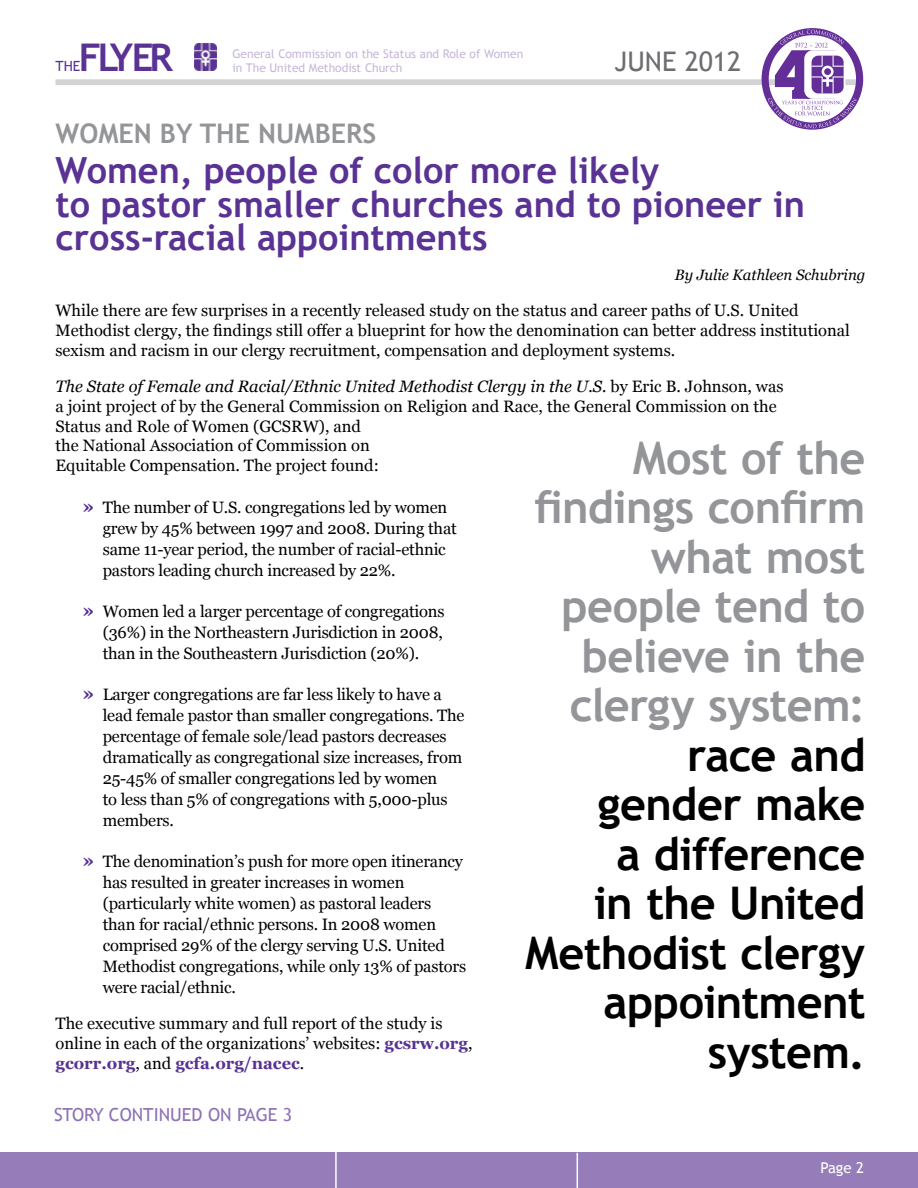
<style>
.page{position:relative;width:918px;height:1188px;background:#fff}
.page>*{position:absolute;margin:0;border:0;box-sizing:border-box;transform-origin:0 0}
.t1{font:700 45px/49.5px "Trebuchet MS";letter-spacing:-.015em;color:#000;text-align:right}
.t2{font:700 45px/49.5px "Trebuchet MS";letter-spacing:-.015em;color:#939598;text-align:right}
.t3{font:700 38.1px "Trebuchet MS";letter-spacing:-.09em;color:#593294}
.t4{font:700 36px/33.6px "Trebuchet MS";color:#593294}
.t5{font:700 27px "Trebuchet MS";color:#939598}
.t6{font:27px "Trebuchet MS";color:#6d6e71}
.t7{font:18px "Trebuchet MS";color:#8d72b5}
.t8{font:16.5px/21px "Georgia";letter-spacing:-.01em;color:#000}
.t9{font:italic 15px "Georgia";color:#000}
.t10{font:15px "Trebuchet MS";color:#fff}
.t11{font:14.1px "Trebuchet MS";color:#593294}
.t12{font:12px/14.4px "Trebuchet MS";color:#c6b8d9}
.s1{font-style:italic}
.s2{font-weight:700;font-size:19.5px;color:#522e91}
.s3{font-weight:700;color:#593294}
</style>
<div class="page">
<img style="left:194px;top:43px;width:23px;height:27px">
<div style="left:56px;top:79px;width:807px;height:6px;background:#d1d3d4"></div>
<div style="left:0;top:1153px;width:918px;height:35px;background:#967dba"></div>
<svg style="left:762px;top:28px;width:101px;height:102px"></svg>
<hr style="left:335px;top:1151px;width:2px;height:37px;background:#fff">
<hr style="left:577px;top:1153px;width:1px;height:35px;background:#fff">
<h2 class="t3" style="left:79px;top:34px;width:96px">Flyer</h2>
<p class="t12" style="left:232px;top:46px;width:292px">General Commission on the Status and Role of Women in The United Methodist Church</p>
<h3 class="t6" style="left:614px;top:46px;width:128px">JUNE 2012</h3>
<p class="t11" style="left:56px;top:58px;width:26px">the</p>
<h3 class="t5" style="left:56px;top:116px;width:257px">Women by the Numbers</h3>
<h3 class="t4" style="left:56px;top:154px;width:751px">Women, people of color more likely<br>to pastor smaller churches and to pioneer in cross-racial appointments</h3>
<p class="t9" style="left:675px;top:266px;width:192px">By Julie Kathleen Schubring</p>
<p class="t8" style="left:56px;top:301px;width:796px;line-height:19.8px">While there are few surprises in a recently released study on the status and career paths of U.S. United<br>Methodist clergy, the findings still offer a blueprint for how the denomination can better address institutional sexism and racism in our clergy recruitment, compensation and deployment systems.</p>
<p class="t8" style="left:56px;top:377px;width:730px;line-height:19.8px"><span class="s1">The State of Female and Racial/Ethnic United Methodist Clergy in the U.S.</span> by Eric B. Johnson, was a joint project of by the General Commission on Religion and Race, the General Commission on the Status and Role of Women (GCSRW), and<br>the National Association of Commission on<br>Equitable Compensation. The project found:</p>
<p class="t8" style="left:103px;top:497px;width:356px;text-indent:-20px"><span class="s2">»</span> The number of U.S. congregations led by women grew by 45% between 1997 and 2008. During that same 11-year period, the number of racial-ethnic pastors leading church increased by 22%.</p>
<p class="t8" style="left:103px;top:601px;width:343px;text-align:justify;text-indent:-20px"><span class="s2">»</span> Women led a larger percentage of congregations (36%) in the Northeastern Jurisdiction in 2008, than in the Southeastern Jurisdiction (20%).</p>
<p class="t8" style="left:103px;top:684px;width:363px;text-indent:-20px"><span class="s2">»</span> Larger congregations are far less likely to have a lead female pastor than smaller congregations. The percentage of female sole/lead pastors decreases dramatically as congregational size increases, from 25-45% of smaller congregations led by women<br>to less than 5% of congregations with 5,000-plus members.</p>
<p class="t8" style="left:103px;top:851px;width:365px;text-indent:-20px"><span class="s2">»</span> The denomination’s push for more open itinerancy has resulted in greater increases in women (particularly white women) as pastoral leaders than for racial/ethnic persons. In 2008 women comprised 29% of the clergy serving U.S. United Methodist congregations, while only 13% of pastors were racial/ethnic.</p>
<p class="t8" style="left:55px;top:1014px;width:419px;line-height:19.8px">The executive summary and full report of the study is online in each of the organizations’ websites: <span class="s3">gcsrw.org</span>, <span class="s3">gcorr.org</span>, and <span class="s3">gcfa.org/nacec</span>.</p>
<h1 class="t2" style="left:535px;top:433px;width:332px">Most of the findings confirm what most people tend to believe in the clergy system:</h1>
<h1 class="t1" style="left:525px;top:730px;width:342px">race and<br>gender make<br>a difference<br>in the United<br>Methodist clergy appointment system.</h1>
<p class="t7" style="left:54px;top:1104px;width:240px">Story Continu ed on PAGE 3</p>
<p class="t10" style="left:820px;top:1159px;width:45px">Page 2</p>
</div>
